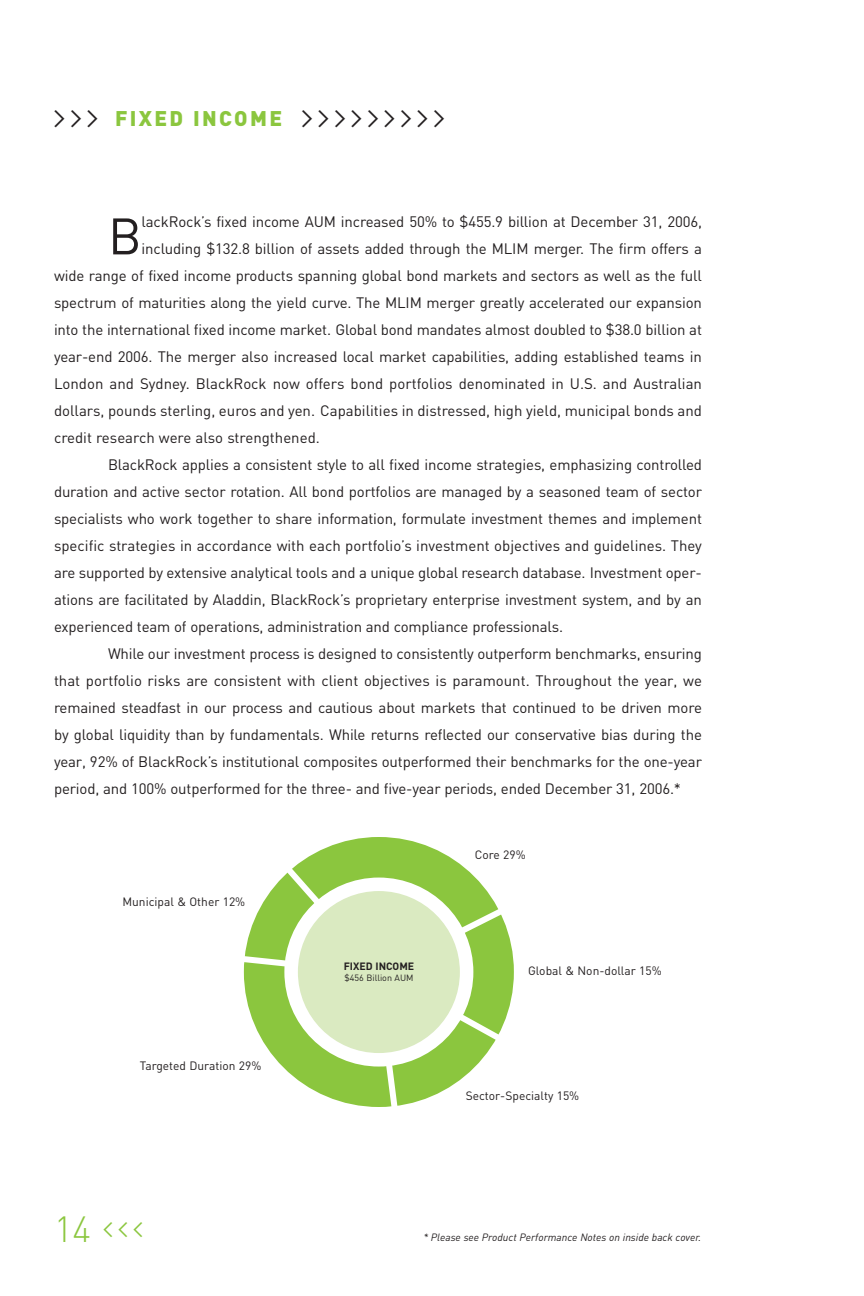
<style>
.page{position:relative;width:864px;height:1296px;background:#fff}
.page>*{position:absolute;margin:0;border:0;box-sizing:border-box;transform-origin:0 0}
.t1{font:50.55px "DIN";color:#231f20}
.t2{font:300 36px "DIN";color:#8bc63e}
.t3{font:900 21px "DIN";letter-spacing:.11em;color:#8bc63e}
.t4{font:21px/15px "Wingdings 3";color:#8bc63e;text-align:justify}
.t5{font:15px "DIN";letter-spacing:-.01em;color:#231f20}
.t6{font:12px "DIN";color:#231f20}
.t7{font:italic 10.5px "DIN";color:#231f20}
.t8{font:700 10.5px "DIN";color:#231f20}
.t9{font:9px "DIN";color:#231f20}
</style>
<div class="page">
<svg style="left:243px;top:851px;width:271px;height:256px"></svg>
<div style="left:298px;top:891px;width:162px;height:162px;background:#daeac1;border-radius:50%"></div>
<h3 class="t3" style="left:115px;top:111px;width:169px">FIXED INCOME</h3>
<h1 class="t1" style="left:108px;top:218px;width:35px">B</h1>
<p class="t5" style="left:142px;top:217px;width:562px">lackRock’s fixed income AUM increased 50% to $455.9 billion at December 31, 2006,</p>
<p class="t5" style="left:142px;top:244px;width:562px">including $132.8 billion of assets added through the MLIM merger. The firm offers a</p>
<p class="t5" style="left:54px;top:271px;width:650px">wide range of fixed income products spanning global bond markets and sectors as well as the full</p>
<p class="t5" style="left:54px;top:298px;width:650px">spectrum of maturities along the yield curve. The MLIM merger greatly accelerated our expansion</p>
<p class="t5" style="left:54px;top:325px;width:649px">into the international fixed income market. Global bond mandates almost doubled to $38.0 billion at</p>
<p class="t5" style="left:54px;top:352px;width:649px">year-end 2006. The merger also increased local market capabilities, adding established teams in</p>
<p class="t5" style="left:54px;top:379px;width:650px">London and Sydney. BlackRock now offers bond portfolios denominated in U.S. and Australian</p>
<p class="t5" style="left:54px;top:406px;width:650px">dollars, pounds sterling, euros and yen. Capabilities in distressed, high yield, municipal bonds and</p>
<p class="t5" style="left:54px;top:433px;width:267px">credit research were also strengthened.</p>
<p class="t5" style="left:108px;top:460px;width:596px">BlackRock applies a consistent style to all fixed income strategies, emphasizing controlled</p>
<p class="t5" style="left:54px;top:487px;width:650px">duration and active sector rotation. All bond portfolios are managed by a seasoned team of sector</p>
<p class="t5" style="left:54px;top:514px;width:649px">specialists who work together to share information, formulate investment themes and implement</p>
<p class="t5" style="left:54px;top:541px;width:649px">specific strategies in accordance with each portfolio’s investment objectives and guidelines. They</p>
<p class="t5" style="left:54px;top:568px;width:649px">are supported by extensive analytical tools and a unique global research database. Investment oper-</p>
<p class="t5" style="left:54px;top:595px;width:649px">ations are facilitated by Aladdin, BlackRock’s proprietary enterprise investment system, and by an</p>
<p class="t5" style="left:54px;top:622px;width:511px">experienced team of operations, administration and compliance professionals.</p>
<p class="t5" style="left:108px;top:649px;width:595px">While our investment process is designed to consistently outperform benchmarks, ensuring</p>
<p class="t5" style="left:54px;top:676px;width:649px">that portfolio risks are consistent with client objectives is paramount. Throughout the year, we</p>
<p class="t5" style="left:54px;top:703px;width:649px">remained steadfast in our process and cautious about markets that continued to be driven more</p>
<p class="t5" style="left:54px;top:730px;width:650px">by global liquidity than by fundamentals. While returns reflected our conservative bias during the</p>
<p class="t5" style="left:54px;top:757px;width:650px">year, 92% of BlackRock’s institutional composites outperformed their benchmarks for the one-year</p>
<p class="t5" style="left:54px;top:784px;width:629px">period, and 100% outperformed for the three- and five-year periods, ended December 31, 2006.*</p>
<p class="t6" style="left:122px;top:898px;width:124px">Municipal &amp; Other 12%</p>
<p class="t6" style="left:140px;top:1062px;width:123px">Targeted Duration 29%</p>
<h2 class="t2" style="left:54px;top:1216px;width:39px">14</h2>
<h3 class="t4" style="left:104px;top:1239px;width:20px;rotate:-90deg">⌃ ⌃ ⌃</h3>
<p class="t8" style="left:344px;top:962px;width:72px">FIXED INCOME</p>
<p class="t9" style="left:344px;top:975px;width:71px">$456 Billion AUM</p>
<p class="t6" style="left:475px;top:850px;width:52px">Core 29%</p>
<p class="t6" style="left:528px;top:967px;width:135px">Global &amp; Non-dollar 15%</p>
<p class="t6" style="left:466px;top:1091px;width:115px">Sector-Specialty 15%</p>
<p class="t7" style="left:424px;top:1234px;width:279px">* Please see Product Performance Notes on inside back cover.</p>
</div>
